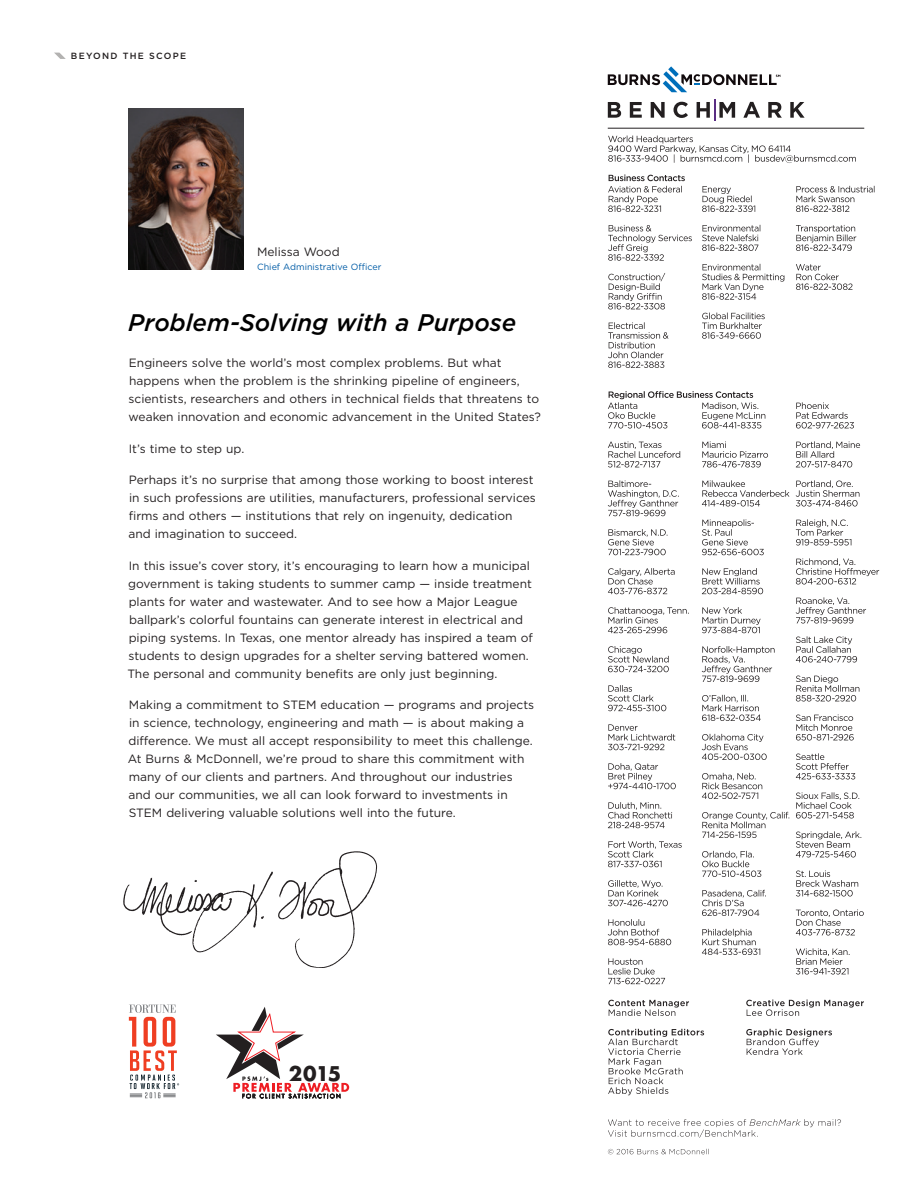
<style>
.page{position:relative;width:918px;height:1188px;background:#fff}
.page>*{position:absolute;margin:0;border:0;box-sizing:border-box;transform-origin:0 0}
.t1{font:italic 500 24px "Gotham";color:#000}
.t2{font:700 19.65px "Futura Std";color:#231f20}
.t3{font:12px/18px "Gotham";color:#231f20}
.t4{font:9px "Gotham";color:#015ca6}
.t5{font:500 9px "Gotham";letter-spacing:.14em;color:#231f20}
</style>
<div class="page">
<svg style="left:54px;top:53px;width:12px;height:6px"></svg>
<svg style="left:608px;top:136px;width:248px;height:27px"></svg>
<hr style="left:608px;top:128px;width:256px;height:1px;background:#231f20">
<svg style="left:796px;top:948px;width:54px;height:27px"></svg>
<svg style="left:796px;top:909px;width:68px;height:27px"></svg>
<svg style="left:796px;top:870px;width:62px;height:27px"></svg>
<svg style="left:796px;top:831px;width:65px;height:27px"></svg>
<svg style="left:796px;top:792px;width:63px;height:27px"></svg>
<svg style="left:796px;top:753px;width:59px;height:27px"></svg>
<svg style="left:796px;top:714px;width:58px;height:27px"></svg>
<svg style="left:796px;top:675px;width:63px;height:27px"></svg>
<svg style="left:796px;top:636px;width:61px;height:27px"></svg>
<svg style="left:796px;top:597px;width:70px;height:27px"></svg>
<svg style="left:796px;top:558px;width:83px;height:27px"></svg>
<svg style="left:796px;top:519px;width:55px;height:27px"></svg>
<svg style="left:796px;top:480px;width:64px;height:27px"></svg>
<svg style="left:796px;top:441px;width:64px;height:27px"></svg>
<svg style="left:796px;top:402px;width:58px;height:27px"></svg>
<svg style="left:702px;top:929px;width:58px;height:26px"></svg>
<svg style="left:702px;top:890px;width:64px;height:26px"></svg>
<svg style="left:702px;top:851px;width:59px;height:26px"></svg>
<svg style="left:702px;top:812px;width:87px;height:26px"></svg>
<svg style="left:702px;top:773px;width:60px;height:26px"></svg>
<svg style="left:702px;top:734px;width:65px;height:26px"></svg>
<svg style="left:702px;top:695px;width:59px;height:26px"></svg>
<svg style="left:702px;top:646px;width:73px;height:36px"></svg>
<svg style="left:702px;top:607px;width:59px;height:26px"></svg>
<svg style="left:702px;top:568px;width:61px;height:26px"></svg>
<svg style="left:702px;top:519px;width:62px;height:36px"></svg>
<svg style="left:702px;top:480px;width:87px;height:27px"></svg>
<svg style="left:702px;top:441px;width:66px;height:27px"></svg>
<svg style="left:608px;top:958px;width:57px;height:26px"></svg>
<svg style="left:608px;top:919px;width:63px;height:26px"></svg>
<svg style="left:608px;top:880px;width:60px;height:26px"></svg>
<svg style="left:608px;top:841px;width:74px;height:26px"></svg>
<svg style="left:608px;top:802px;width:64px;height:26px"></svg>
<svg style="left:608px;top:763px;width:68px;height:26px"></svg>
<svg style="left:608px;top:724px;width:67px;height:26px"></svg>
<svg style="left:608px;top:685px;width:58px;height:26px"></svg>
<svg style="left:608px;top:646px;width:61px;height:26px"></svg>
<svg style="left:608px;top:607px;width:81px;height:26px"></svg>
<svg style="left:608px;top:568px;width:67px;height:26px"></svg>
<svg style="left:608px;top:529px;width:59px;height:26px"></svg>
<svg style="left:608px;top:480px;width:71px;height:36px"></svg>
<svg style="left:608px;top:441px;width:72px;height:27px"></svg>
<svg style="left:608px;top:391px;width:157px;height:38px"></svg>
<svg style="left:608px;top:1029px;width:96px;height:66px"></svg>
<svg style="left:608px;top:1000px;width:81px;height:16px"></svg>
<svg style="left:746px;top:1029px;width:86px;height:26px"></svg>
<svg style="left:746px;top:1000px;width:118px;height:16px"></svg>
<svg style="left:608px;top:1149px;width:101px;height:5px"></svg>
<svg style="left:608px;top:1119px;width:233px;height:19px"></svg>
<svg style="left:608px;top:66px;width:172px;height:26px"></svg>
<svg style="left:796px;top:264px;width:57px;height:26px"></svg>
<svg style="left:796px;top:225px;width:60px;height:26px"></svg>
<svg style="left:796px;top:186px;width:79px;height:26px"></svg>
<svg style="left:702px;top:313px;width:63px;height:26px"></svg>
<svg style="left:702px;top:264px;width:82px;height:36px"></svg>
<svg style="left:702px;top:225px;width:58px;height:26px"></svg>
<svg style="left:702px;top:186px;width:53px;height:26px"></svg>
<svg style="left:608px;top:322px;width:60px;height:46px"></svg>
<svg style="left:608px;top:273px;width:57px;height:36px"></svg>
<svg style="left:608px;top:225px;width:84px;height:36px"></svg>
<svg style="left:608px;top:175px;width:77px;height:37px"></svg>
<svg style="left:608px;top:102px;width:13px;height:16px"></svg>
<svg style="left:630px;top:102px;width:12px;height:16px"></svg>
<svg style="left:651px;top:102px;width:14px;height:16px"></svg>
<svg style="left:674px;top:102px;width:14px;height:16px"></svg>
<svg style="left:697px;top:102px;width:13px;height:16px"></svg>
<svg style="left:719px;top:102px;width:16px;height:16px"></svg>
<svg style="left:743px;top:102px;width:17px;height:16px"></svg>
<svg style="left:768px;top:102px;width:14px;height:16px"></svg>
<svg style="left:790px;top:102px;width:15px;height:16px"></svg>
<hr style="left:714px;top:99px;width:2px;height:22px;background:#5a2d83">
<svg style="left:216px;top:1007px;width:133px;height:91px"></svg>
<svg style="left:129px;top:1005px;width:50px;height:93px"></svg>
<svg style="left:123px;top:851px;width:255px;height:117px"></svg>
<img style="left:129px;top:108px;width:115px;height:162px">
<p class="t5" style="left:71px;top:50px;width:117px">BEYOND THE SCOPE</p>
<p class="t3" style="left:257px;top:243px;width:84px">Melissa Wood</p>
<p class="t4" style="left:257px;top:261px;width:126px">Chief Administrative Officer</p>
<h1 class="t1" style="left:128px;top:307px;width:389px">Problem-Solving with a Purpose</h1>
<p class="t3" style="left:129px;top:354px;width:414px">Engineers solve the world’s most complex problems. But what happens when the problem is the shrinking pipeline of engineers, scientists, researchers and others in technical fields that threatens to weaken innovation and economic advancement in the United States?</p>
<p class="t3" style="left:129px;top:439px;width:117px">It’s time to step up.</p>
<p class="t3" style="left:129px;top:471px;width:409px">Perhaps it’s no surprise that among those working to boost interest in such professions are utilities, manufacturers, professional services firms and others — institutions that rely on ingenuity, dedication and imagination to succeed.</p>
<p class="t3" style="left:127px;top:556px;width:407px">In this issue’s cover story, it’s encouraging to learn how a municipal government is taking students to summer camp — inside treatment plants for water and wastewater. And to see how a Major League ballpark’s colorful fountains can generate interest in electrical and piping systems. In Texas, one mentor already has inspired a team of students to design upgrades for a shelter serving battered women.<br>The personal and community benefits are only just beginning.</p>
<p class="t3" style="left:128px;top:696px;width:408px">Making a commitment to STEM education — programs and projects in science, technology, engineering and math — is about making a difference. We must all accept responsibility to meet this challenge.<br>At Burns &amp; McDonnell, we’re proud to share this commitment with many of our clients and partners. And throughout our industries and our communities, we all can look forward to investments in STEM delivering valuable solutions well into the future.</p>
<h2 class="t2" style="left:289px;top:1060px;width:54px">2015</h2>
</div>
